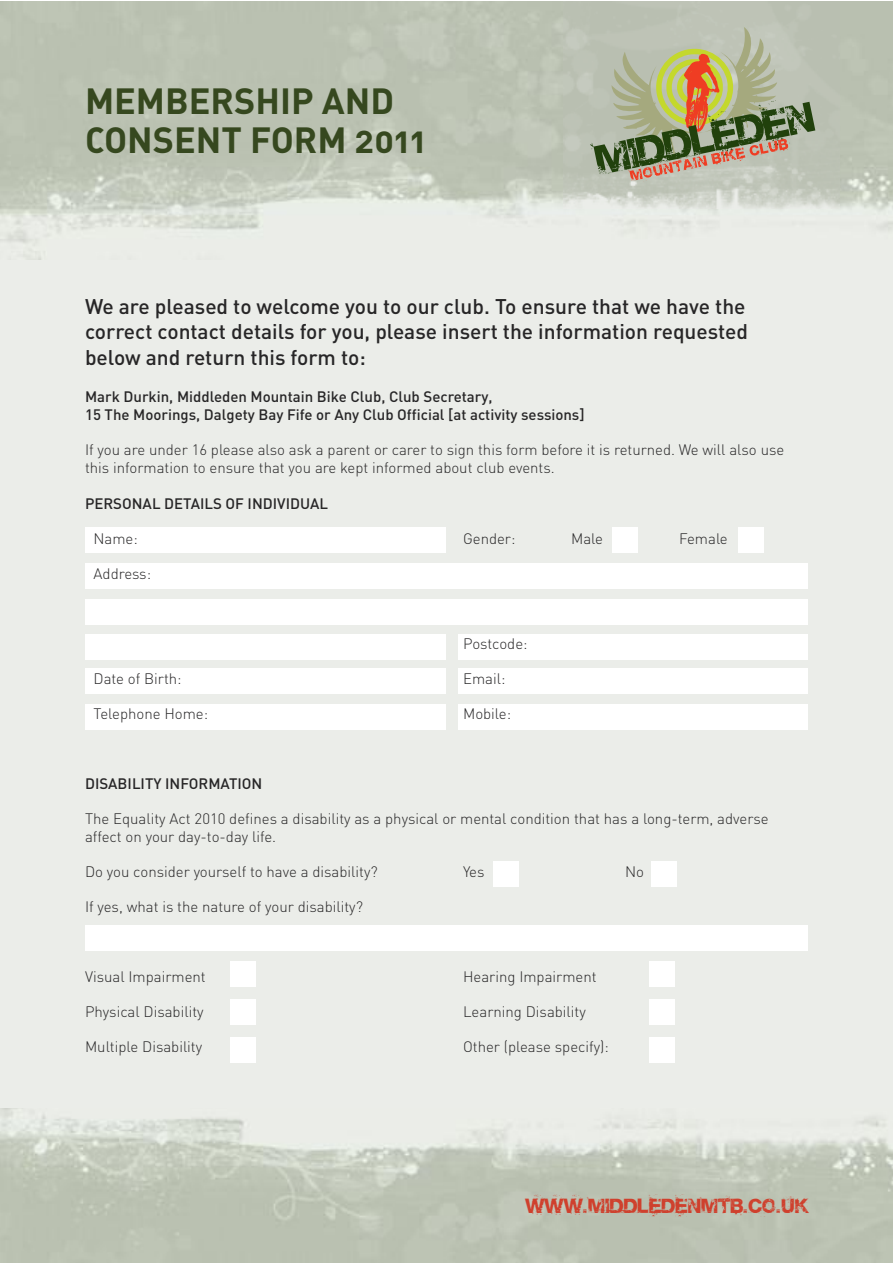
<style>
.page{position:relative;width:893px;height:1263px;background:#fff}
.page>*{position:absolute;margin:0;border:0;box-sizing:border-box;transform-origin:0 0}
.t1{font:36px/39px "DIN Bold Alternate";color:#36481f}
.t2{font:500 21px/25.2px "DIN";color:#272627}
.t3{font:18px "Base 02";letter-spacing:.05em;color:#cf402d}
.t4{font:300 15px/18px "DIN";color:#272627}
.t5{font:500 15px/18px "DIN";color:#272627}
</style>
<div class="page">
<div style="left:0;top:1px;width:892px;height:1262px;background:#ebede9"></div>
<img style="left:0;top:1px;width:892px;height:258px">
<img style="left:0;top:1108px;width:892px;height:155px">
<img style="left:564px;top:1px;width:276px;height:208px">
<svg style="left:590px;top:27px;width:225px;height:154px;background:#aba989"></svg>
<div style="left:85px;top:527px;width:361px;height:26px;background:#fff"></div>
<div style="left:612px;top:527px;width:26px;height:26px;background:#fff"></div>
<div style="left:738px;top:527px;width:26px;height:26px;background:#fff"></div>
<div style="left:493px;top:861px;width:26px;height:26px;background:#fff"></div>
<div style="left:230px;top:961px;width:26px;height:25px;background:#fff"></div>
<div style="left:230px;top:999px;width:26px;height:26px;background:#fff"></div>
<div style="left:230px;top:1037px;width:26px;height:26px;background:#fff"></div>
<div style="left:649px;top:961px;width:25px;height:25px;background:#fff"></div>
<div style="left:649px;top:999px;width:25px;height:26px;background:#fff"></div>
<div style="left:649px;top:1037px;width:25px;height:26px;background:#fff"></div>
<div style="left:651px;top:861px;width:26px;height:26px;background:#fff"></div>
<div style="left:85px;top:563px;width:723px;height:26px;background:#fff"></div>
<div style="left:85px;top:599px;width:723px;height:26px;background:#fff"></div>
<div style="left:85px;top:634px;width:360px;height:25px;background:#fff"></div>
<div style="left:85px;top:668px;width:360px;height:26px;background:#fff"></div>
<div style="left:85px;top:704px;width:360px;height:26px;background:#fff"></div>
<div style="left:458px;top:668px;width:350px;height:26px;background:#fff"></div>
<div style="left:458px;top:704px;width:350px;height:26px;background:#fff"></div>
<div style="left:458px;top:634px;width:350px;height:25px;background:#fff"></div>
<div style="left:85px;top:925px;width:723px;height:25px;background:#fff"></div>
<h1 class="t1" style="left:85px;top:80px;width:342px">MEMBERSHIP AND<br>CONSENT FORM 2011</h1>
<h2 class="t2" style="left:85px;top:293px;width:664px">We are pleased to welcome you to our club. To ensure that we have the correct contact details for you, please insert the information requested below and return this form to:</h2>
<p class="t5" style="left:85px;top:387px;width:501px">Mark Durkin, Middleden Mountain Bike Club, Club Secretary,<br>15 The Moorings, Dalgety Bay Fife or Any Club Official [at activity sessions]</p>
<p class="t4" style="left:85px;top:441px;width:701px">If you are under 16 please also ask a parent or carer to sign this form before it is returned. We will also use this information to ensure that you are kept informed about club events.</p>
<p class="t5" style="left:85px;top:494px;width:245px">PERSONAL DETAILS OF INDIVIDUAL</p>
<p class="t4" style="left:94px;top:529px;width:46px">Name:</p>
<p class="t4" style="left:463px;top:529px;width:54px">Gender:</p>
<p class="t4" style="left:571px;top:529px;width:33px">Male</p>
<p class="t4" style="left:679px;top:529px;width:50px">Female</p>
<p class="t4" style="left:94px;top:564px;width:59px">Address:</p>
<p class="t4" style="left:463px;top:634px;width:66px">Postcode:</p>
<p class="t4" style="left:94px;top:669px;width:90px">Date of Birth:</p>
<p class="t4" style="left:463px;top:669px;width:44px">Email:</p>
<p class="t4" style="left:94px;top:704px;width:116px">Telephone Home:</p>
<p class="t4" style="left:463px;top:704px;width:50px">Mobile:</p>
<p class="t5" style="left:85px;top:774px;width:179px">DISABILITY INFORMATION</p>
<p class="t4" style="left:85px;top:809px;width:685px">The Equality Act 2010 defines a disability as a physical or mental condition that has a long-term, adverse affect on your day-to-day life.</p>
<p class="t4" style="left:85px;top:862px;width:294px">Do you consider yourself to have a disability?</p>
<p class="t4" style="left:463px;top:862px;width:23px">Yes</p>
<p class="t4" style="left:625px;top:862px;width:20px">No</p>
<p class="t4" style="left:85px;top:897px;width:279px">If yes, what is the nature of your disability?</p>
<p class="t4" style="left:85px;top:967px;width:122px">Visual Impairment</p>
<p class="t4" style="left:463px;top:967px;width:135px">Hearing Impairment</p>
<p class="t4" style="left:85px;top:1002px;width:120px">Physical Disability</p>
<p class="t4" style="left:463px;top:1002px;width:124px">Learning Disability</p>
<p class="t4" style="left:85px;top:1037px;width:119px">Multiple Disability</p>
<p class="t4" style="left:463px;top:1037px;width:147px">Other (please specify):</p>
<p class="t3" style="left:526px;top:1191px;width:284px">WWW.MIDDLEDENMTB.CO.UK</p>
</div>
